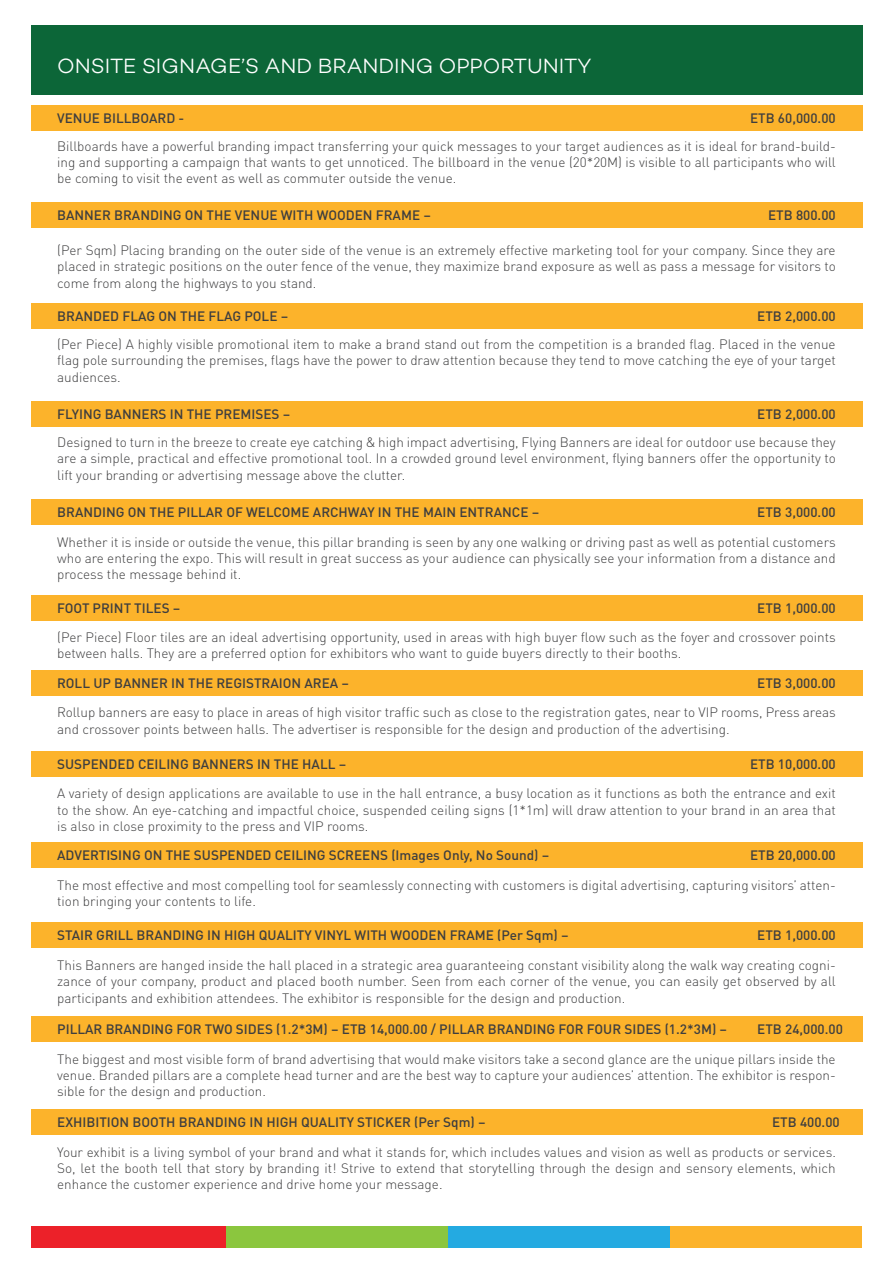
<style>
.page{position:relative;width:893px;height:1263px;background:#fff}
.page>*{position:absolute;margin:0;border:0;box-sizing:border-box;transform-origin:0 0}
.t1{font:21px "Campton Light DEMO";color:#fff}
.t2{font:300 13.5px/16.2px "DIN Pro";color:#3e3e3f;text-align:justify}
.t3{font:500 13.5px "DIN Pro";color:#3e3e3f}
</style>
<div class="page">
<div style="left:31px;top:105px;width:831px;height:25px;background:#fcb32b"></div>
<div style="left:31px;top:26px;width:831px;height:69px;background:#0c6638"></div>
<div style="left:31px;top:1226px;width:196px;height:21px;background:#ec2129"></div>
<div style="left:227px;top:1226px;width:222px;height:21px;background:#8bc63e"></div>
<div style="left:449px;top:1226px;width:222px;height:21px;background:#24aae1"></div>
<div style="left:671px;top:1226px;width:191px;height:21px;background:#fcb32b"></div>
<div style="left:31px;top:202px;width:831px;height:25px;background:#fcb32b"></div>
<div style="left:31px;top:303px;width:831px;height:25px;background:#fcb32b"></div>
<div style="left:31px;top:401px;width:831px;height:25px;background:#fcb32b"></div>
<div style="left:31px;top:499px;width:831px;height:25px;background:#fcb32b"></div>
<div style="left:31px;top:595px;width:831px;height:25px;background:#fcb32b"></div>
<div style="left:31px;top:670px;width:831px;height:25px;background:#fcb32b"></div>
<div style="left:31px;top:751px;width:831px;height:25px;background:#fcb32b"></div>
<div style="left:31px;top:843px;width:831px;height:25px;background:#fcb32b"></div>
<div style="left:31px;top:923px;width:831px;height:25px;background:#fcb32b"></div>
<div style="left:31px;top:1017px;width:831px;height:25px;background:#fcb32b"></div>
<div style="left:31px;top:1109px;width:831px;height:25px;background:#fcb32b"></div>
<h1 class="t1" style="left:57px;top:55px;width:536px">ONSITE SIGNAGE’S AND BRANDING OPPORTUNITY</h1>
<p class="t3" style="left:57px;top:108px;width:129px">VENUE BILLBOARD -</p>
<p class="t3" style="left:750px;top:108px;width:87px">ETB 60,000.00</p>
<p class="t2" style="left:57px;top:137px;width:780px">Billboards have a powerful branding impact transferring your quick messages to your target audiences as it is ideal for brand-build&shy;ing and supporting a campaign that wants to get unnoticed. The billboard in the venue (20*20M) is visible to all participants who will be coming to visit the event as well as commuter outside the venue.</p>
<p class="t3" style="left:57px;top:204px;width:375px">BANNER BRANDING ON THE VENUE WITH WOODEN FRAME –</p>
<p class="t3" style="left:768px;top:204px;width:69px">ETB 800.00</p>
<p class="t2" style="left:57px;top:241px;width:780px">(Per Sqm) Placing branding on the outer side of the venue is an extremely effective marketing tool for your company. Since they are placed in strategic positions on the outer fence of the venue, they maximize brand exposure as well as pass a message for visitors to come from along the highways to you stand.</p>
<p class="t3" style="left:57px;top:306px;width:233px">BRANDED FLAG ON THE FLAG POLE –</p>
<p class="t3" style="left:757px;top:306px;width:80px">ETB 2,000.00</p>
<p class="t2" style="left:57px;top:335px;width:780px">(Per Piece) A highly visible promotional item to make a brand stand out from the competition is a branded flag. Placed in the venue flag pole surrounding the premises, flags have the power to draw attention because they tend to move catching the eye of your target audiences.</p>
<p class="t3" style="left:57px;top:404px;width:235px">FLYING BANNERS IN THE PREMISES –</p>
<p class="t3" style="left:757px;top:404px;width:80px">ETB 2,000.00</p>
<p class="t2" style="left:57px;top:433px;width:780px">Designed to turn in the breeze to create eye catching &amp; high impact advertising, Flying Banners are ideal for outdoor use because they are a simple, practical and effective promotional tool. In a crowded ground level environment, flying banners offer the opportunity to lift your branding or advertising message above the clutter.</p>
<p class="t3" style="left:57px;top:502px;width:484px">BRANDING ON THE PILLAR OF WELCOME ARCHWAY IN THE MAIN ENTRANCE –</p>
<p class="t3" style="left:757px;top:502px;width:80px">ETB 3,000.00</p>
<p class="t2" style="left:57px;top:533px;width:780px">Whether it is inside or outside the venue, this pillar branding is seen by any one walking or driving past as well as potential customers who are entering the expo. This will result in great success as your audience can physically see your information from a distance and process the message behind it.</p>
<p class="t3" style="left:57px;top:597px;width:125px">FOOT PRINT TILES –</p>
<p class="t3" style="left:757px;top:597px;width:80px">ETB 1,000.00</p>
<p class="t2" style="left:57px;top:628px;width:780px">(Per Piece) Floor tiles are an ideal advertising opportunity, used in areas with high buyer flow such as the foyer and crossover points between halls. They are a preferred option for exhibitors who want to guide buyers directly to their booths.</p>
<p class="t3" style="left:57px;top:672px;width:294px">ROLL UP BANNER IN THE REGISTRAION AREA –</p>
<p class="t3" style="left:757px;top:672px;width:80px">ETB 3,000.00</p>
<p class="t2" style="left:57px;top:703px;width:780px">Rollup banners are easy to place in areas of high visitor traffic such as close to the registration gates, near to VIP rooms, Press areas and crossover points between halls. The advertiser is responsible for the design and production of the advertising.</p>
<p class="t3" style="left:57px;top:753px;width:291px">SUSPENDED CEILING BANNERS IN THE HALL –</p>
<p class="t3" style="left:750px;top:753px;width:87px">ETB 10,000.00</p>
<p class="t2" style="left:57px;top:784px;width:780px">A variety of design applications are available to use in the hall entrance, a busy location as it functions as both the entrance and exit to the show. An eye-catching and impactful choice, suspended ceiling signs (1*1m) will draw attention to your brand in an area that is also in close proximity to the press and VIP rooms.</p>
<p class="t3" style="left:57px;top:845px;width:494px">ADVERTISING ON THE SUSPENDED CEILING SCREENS (Images Only, No Sound) –</p>
<p class="t3" style="left:750px;top:845px;width:87px">ETB 20,000.00</p>
<p class="t2" style="left:57px;top:876px;width:780px">The most effective and most compelling tool for seamlessly connecting with customers is digital advertising, capturing visitors’ atten&shy;tion bringing your contents to life.</p>
<p class="t3" style="left:57px;top:925px;width:513px">STAIR GRILL BRANDING IN HIGH QUALITY VINYL WITH WOODEN FRAME (Per Sqm) –</p>
<p class="t3" style="left:757px;top:925px;width:80px">ETB 1,000.00</p>
<p class="t2" style="left:57px;top:956px;width:780px">This Banners are hanged inside the hall placed in a strategic area guaranteeing constant visibility along the walk way creating cogni&shy;zance of your company, product and placed booth number. Seen from each corner of the venue, you can easily get observed by all participants and exhibition attendees. The exhibitor is responsible for the design and production.</p>
<p class="t3" style="left:57px;top:1019px;width:671px">PILLAR BRANDING FOR TWO SIDES (1.2*3M) – ETB 14,000.00 / PILLAR BRANDING FOR FOUR SIDES (1.2*3M) –</p>
<p class="t3" style="left:757px;top:1019px;width:87px">ETB 24,000.00</p>
<p class="t2" style="left:57px;top:1050px;width:780px">The biggest and most visible form of brand advertising that would make visitors take a second glance are the unique pillars inside the venue. Branded pillars are a complete head turner and are the best way to capture your audiences’ attention. The exhibitor is respon&shy;sible for the design and production.</p>
<p class="t3" style="left:57px;top:1111px;width:430px">EXHIBITION BOOTH BRANDING IN HIGH QUALITY STICKER (Per Sqm) –</p>
<p class="t3" style="left:772px;top:1111px;width:69px">ETB 400.00</p>
<p class="t2" style="left:57px;top:1143px;width:780px">Your exhibit is a living symbol of your brand and what it stands for, which includes values and vision as well as products or services.<br>So, let the booth tell that story by branding it! Strive to extend that storytelling through the design and sensory elements, which enhance the customer experience and drive home your message.</p>
</div>
